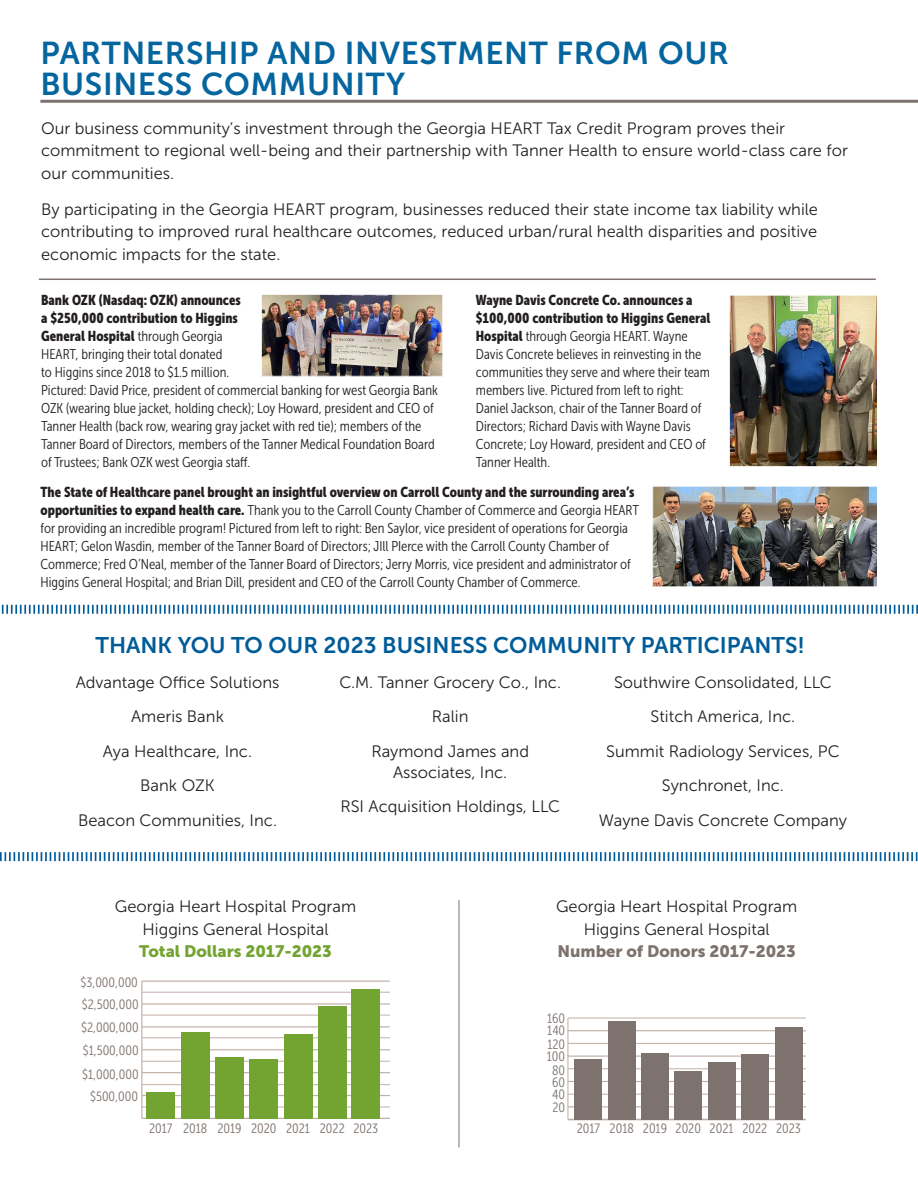
<style>
.page{position:relative;width:918px;height:1188px;background:#fff}
.page>*{position:absolute;margin:0;border:0;box-sizing:border-box;transform-origin:0 0}
.Headers_blue{font:31.5px/30.8px "Museo Sans 700";letter-spacing:.02em;color:#04659f}
.body_copy_white{font:22.5px "Museo Sans 700";color:#005c98}
.body_copy{font:16.5px/22.5px "Museo Sans 300";color:#231f20;text-align:center}
.body_copy-2{font:16.5px "Museo Sans 900";color:#7d726d}
.body_copy-3{font:16.5px "Museo Sans 900";color:#73a432}
.Photo_Captions{font:14.25px/18px "Museo Sans Cond 300";color:#231f20}
.t1{font:13.5px "Museo Sans Cond 300";color:#7d726d}
.s1{font-family:"Museo Sans Cond 900"}
</style>
<div class="page">
<hr style="left:40px;top:100px;width:878px;height:3px;background:#7d726d">
<hr style="left:39px;top:279px;width:837px;height:1px;background:#7d726d">
<img style="left:263px;top:296px;width:178px;height:79px">
<div style="left:261px;top:294px;width:182px;height:83px;border:1px solid #fff"></div>
<img style="left:731px;top:297px;width:145px;height:168px">
<div style="left:729px;top:295px;width:149px;height:172px;border:1px solid #fff"></div>
<img style="left:654px;top:488px;width:222px;height:97px">
<div style="left:652px;top:486px;width:226px;height:101px;border:1px solid #fff"></div>
<svg style="left:1px;top:604px;width:917px;height:10px"></svg>
<hr style="left:459px;top:900px;width:1px;height:248px;background:#7d726d">
<hr style="left:568px;top:1094px;width:238px;height:1px;background:#c2afa6">
<hr style="left:568px;top:1081px;width:238px;height:1px;background:#c2afa6">
<hr style="left:568px;top:1069px;width:238px;height:1px;background:#c2afa6">
<hr style="left:568px;top:1056px;width:238px;height:1px;background:#c2afa6">
<hr style="left:568px;top:1043px;width:238px;height:1px;background:#c2afa6">
<hr style="left:568px;top:1030px;width:238px;height:1px;background:#c2afa6">
<hr style="left:568px;top:1018px;width:238px;height:1px;background:#c2afa6">
<hr style="left:568px;top:1106px;width:238px;height:1px;background:#c2afa6">
<hr style="left:568px;top:1119px;width:238px;height:1px;background:#c2afa6">
<hr style="left:567px;top:1018px;width:1px;height:102px;background:#c2afa6">
<div style="left:575px;top:1059px;width:27px;height:61px;background:#7d726d"></div>
<div style="left:608px;top:1021px;width:27px;height:99px;background:#7d726d"></div>
<div style="left:641px;top:1053px;width:28px;height:67px;background:#7d726d"></div>
<div style="left:675px;top:1071px;width:27px;height:49px;background:#7d726d"></div>
<div style="left:708px;top:1062px;width:27px;height:58px;background:#7d726d"></div>
<div style="left:741px;top:1054px;width:28px;height:66px;background:#7d726d"></div>
<div style="left:775px;top:1028px;width:27px;height:92px;background:#7d726d"></div>
<hr style="left:142px;top:1015px;width:248px;height:1px;background:#c2afa6">
<hr style="left:142px;top:1038px;width:248px;height:1px;background:#c2afa6">
<hr style="left:142px;top:1061px;width:248px;height:1px;background:#c2afa6">
<hr style="left:142px;top:1084px;width:248px;height:1px;background:#c2afa6">
<hr style="left:142px;top:1107px;width:248px;height:1px;background:#c2afa6">
<hr style="left:141px;top:981px;width:1px;height:137px;background:#c2afa6">
<hr style="left:142px;top:1118px;width:248px;height:1px;background:#c2afa6">
<hr style="left:142px;top:1095px;width:248px;height:1px;background:#c2afa6">
<hr style="left:142px;top:1072px;width:248px;height:1px;background:#c2afa6">
<hr style="left:142px;top:1049px;width:248px;height:1px;background:#c2afa6">
<hr style="left:142px;top:1026px;width:248px;height:1px;background:#c2afa6">
<hr style="left:142px;top:1003px;width:248px;height:2px;background:#c2afa6">
<hr style="left:142px;top:992px;width:248px;height:1px;background:#c2afa6">
<hr style="left:142px;top:981px;width:248px;height:1px;background:#c2afa6">
<div style="left:147px;top:1092px;width:28px;height:26px;background:#73a432"></div>
<div style="left:181px;top:1032px;width:28px;height:86px;background:#73a432"></div>
<div style="left:215px;top:1057px;width:29px;height:61px;background:#73a432"></div>
<div style="left:250px;top:1059px;width:28px;height:59px;background:#73a432"></div>
<div style="left:284px;top:1034px;width:28px;height:84px;background:#73a432"></div>
<div style="left:318px;top:1006px;width:28px;height:112px;background:#73a432"></div>
<div style="left:352px;top:989px;width:28px;height:129px;background:#73a432"></div>
<svg style="left:0;top:852px;width:918px;height:10px"></svg>
<p class="Headers_blue" style="left:40px;top:38px;width:690px">PARTNERSHIP AND INVESTMENT FROM OUR<br>BUSINESS COMMUNITY</p>
<p class="body_copy" style="left:41px;top:117px;width:808px;text-align:left">Our business community’s investment through the Georgia HEART Tax Credit Program proves their commitment to regional well-being and their partnership with Tanner Health to ensure world-class care for our communities.</p>
<p class="body_copy" style="left:41px;top:198px;width:778px;text-align:justify">By participating in the Georgia HEART program, businesses reduced their state income tax liability while contributing to improved rural healthcare outcomes, reduced urban/rural health disparities and positive economic impacts for the state.</p>
<p class="Photo_Captions" style="left:41px;top:291px;width:398px"><span class="s1">Bank OZK (Nasdaq: OZK) announces<br>a $250,000 contribution to Higgins<br>General Hospital</span> through Georgia<br>HEART, bringing their total donated<br>to Higgins since 2018 to $1.5 million.<br>Pictured: David Price, president of commercial banking for west Georgia Bank OZK (wearing blue jacket, holding check); Loy Howard, president and CEO of Tanner Health (back row, wearing gray jacket with red tie); members of the Tanner Board of Directors, members of the Tanner Medical Foundation Board of Trustees; Bank OZK west Georgia staff.</p>
<p class="Photo_Captions" style="left:476px;top:291px;width:236px"><span class="s1">Wayne Davis Concrete Co. announces a $100,000 contribution to Higgins General Hospital</span> through Georgia HEART. Wayne Davis Concrete believes in reinvesting in the communities they serve and where their team members live. Pictured from left to right:<br>Daniel Jackson, chair of the Tanner Board of Directors; Richard Davis with Wayne Davis Concrete; Loy Howard, president and CEO of Tanner Health.</p>
<p class="Photo_Captions" style="left:40px;top:483px;width:600px"><span class="s1">The State of Healthcare panel brought an insightful overview on Carroll County and the surrounding area’s opportunities to expand health care.</span> Thank you to the Carroll County Chamber of Commerce and Georgia HEART for providing an incredible program! Pictured from left to right: Ben Saylor, vice president of operations for Georgia HEART; Gelon Wasdin, member of the Tanner Board of Directors; JIll PIerce with the Carroll County Chamber of Commerce; Fred O’Neal, member of the Tanner Board of Directors; Jerry Morris, vice president and administrator of Higgins General Hospital; and Brian Dill, president and CEO of the Carroll County Chamber of Commerce.</p>
<p class="body_copy_white" style="left:95px;top:633px;width:711px">THANK YOU TO OUR 2023 BUSINESS COMMUNITY PARTICIPANTS!</p>
<p class="body_copy" style="left:76px;top:671px;width:205px">Advantage Office Solutions</p>
<p class="body_copy" style="left:131px;top:706px;width:94px">Ameris Bank</p>
<p class="body_copy" style="left:103px;top:740px;width:151px">Aya Healthcare, Inc.</p>
<p class="body_copy" style="left:140px;top:775px;width:76px">Bank OZK</p>
<p class="body_copy" style="left:78px;top:809px;width:201px">Beacon Communities, Inc.</p>
<p class="body_copy" style="left:339px;top:671px;width:223px">C.M. Tanner Grocery Co., Inc.</p>
<p class="body_copy" style="left:432px;top:706px;width:38px">Ralin</p>
<p class="body_copy" style="left:371px;top:741px;width:159px;line-height:21px">Raymond James and<br>Associates, Inc.</p>
<p class="body_copy" style="left:340px;top:796px;width:221px">RSI Acquisition Holdings, LLC</p>
<p class="body_copy" style="left:614px;top:671px;width:219px">Southwire Consolidated, LLC</p>
<p class="body_copy" style="left:651px;top:706px;width:146px">Stitch America, Inc.</p>
<p class="body_copy" style="left:606px;top:740px;width:235px">Summit Radiology Services, PC</p>
<p class="body_copy" style="left:662px;top:775px;width:123px">Synchronet, Inc.</p>
<p class="body_copy" style="left:599px;top:809px;width:250px">Wayne Davis Concrete Company</p>
<p class="body_copy" style="left:115px;top:895px;width:243px">Georgia Heart Hospital Program</p>
<p class="body_copy" style="left:143px;top:918px;width:187px">Higgins General Hospital</p>
<p class="body_copy-3" style="left:139px;top:942px;width:194px">Total Dollars 2017-2023</p>
<p class="body_copy" style="left:556px;top:895px;width:243px">Georgia Heart Hospital Program</p>
<p class="body_copy" style="left:584px;top:918px;width:187px">Higgins General Hospital</p>
<p class="body_copy-2" style="left:557px;top:942px;width:240px">Number of Donors 2017-2023</p>
<p class="t1" style="left:81px;top:975px;width:59px">$3,000,000</p>
<p class="t1" style="left:82px;top:998px;width:58px">$2,500,000</p>
<p class="t1" style="left:81px;top:1020px;width:59px">$2,000,000</p>
<p class="t1" style="left:547px;top:1011px;width:20px">160</p>
<p class="t1" style="left:547px;top:1023px;width:19px">140</p>
<p class="t1" style="left:83px;top:1043px;width:57px">$1,500,000</p>
<p class="t1" style="left:547px;top:1037px;width:19px">120</p>
<p class="t1" style="left:547px;top:1049px;width:20px">100</p>
<p class="t1" style="left:82px;top:1067px;width:58px">$1,000,000</p>
<p class="t1" style="left:552px;top:1063px;width:15px">80</p>
<p class="t1" style="left:552px;top:1075px;width:14px">60</p>
<p class="t1" style="left:90px;top:1089px;width:49px">$500,000</p>
<p class="t1" style="left:552px;top:1087px;width:15px">40</p>
<p class="t1" style="left:552px;top:1100px;width:14px">20</p>
<p class="t1" style="left:149px;top:1121px;width:231px">2017 2018 2019 2020 2021 2022 2023</p>
<p class="t1" style="left:577px;top:1121px;width:226px">2017 2018 2019 2020 2021 2022 2023</p>
</div>
